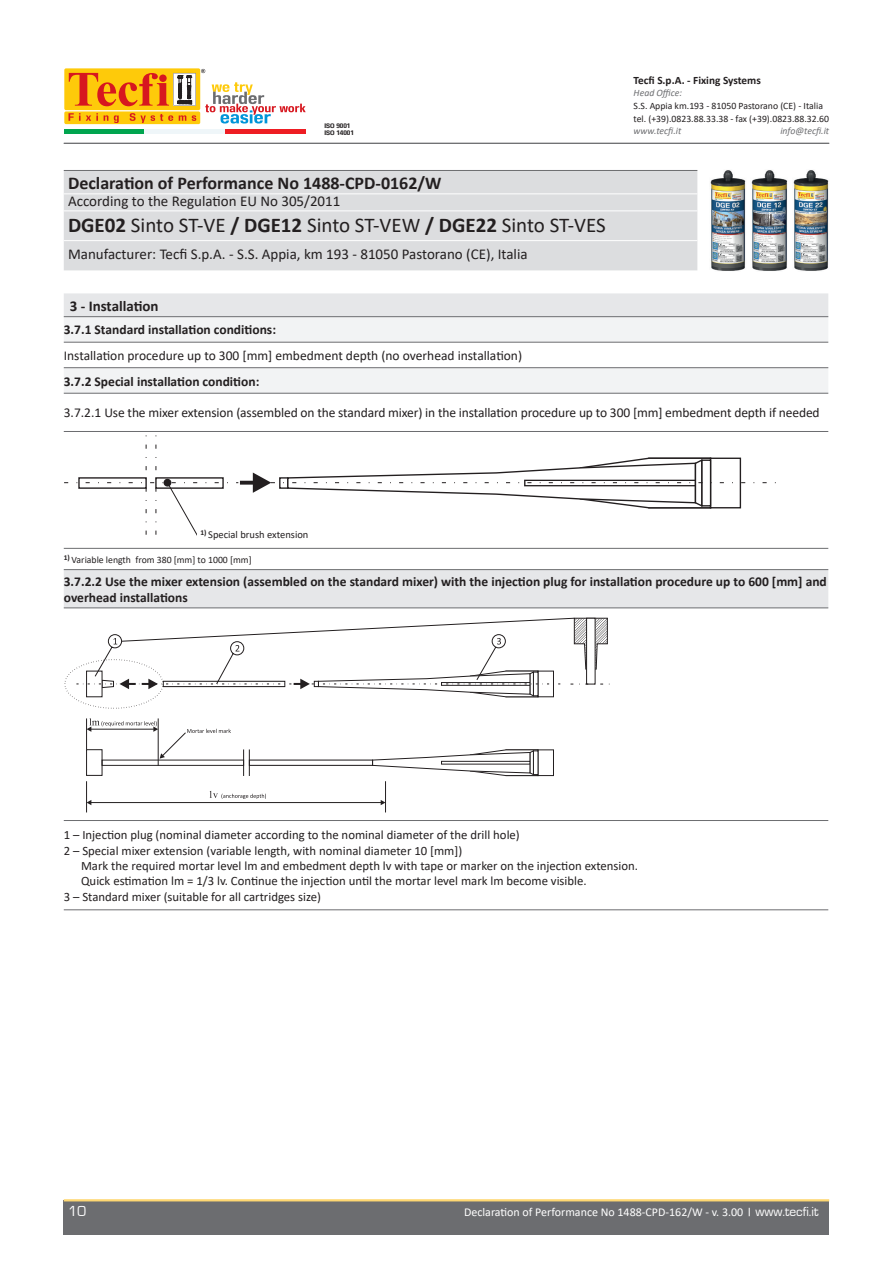
<style>
.page{position:relative;width:893px;height:1263px;background:#fff}
.page>*{position:absolute;margin:0;border:0;box-sizing:border-box;transform-origin:0 0}
.t1{font:21px "Calibri";letter-spacing:-.005em;color:#231f20}
.t2{font:700 18px "Calibri";color:#231f20}
.t3{font:15px "Calibri";color:#231f20}
.t4{font:700 15px "Calibri";color:#231f20}
.t5{font:15px "Eurostile";color:#fff}
.t6{font:700 13.5px/16.2px "Calibri";color:#231f20}
.t7{font:13.5px "Calibri";letter-spacing:-.01em;color:#231f20}
.t8{font:13.5px "Eurostile";color:#fff}
.t9{font:12.75px "Calibri";color:#231f20}
.t10{font:12px "Calibri";color:#fff}
.t11{font:700 11.25px "Calibri";color:#231f20}
.t12{font:10.5px "Calibri";color:#231f20}
.t13{font:9.75px/12.8px "Calibri";color:#231f20}
.t14{font:italic 9.75px "Calibri";color:#6c6d70}
.t15{font:700 6px/7.2px "DDTW00";color:#231f20}
.s1{font-weight:700}
</style>
<div class="page">
<div style="left:64px;top:1200px;width:765px;height:34px;background:#6c6d70"></div>
<hr style="left:64px;top:1199px;width:765px;height:2px;background:#fed772">
<div style="left:64px;top:171px;width:633px;height:99px;background:#dcdddf"></div>
<hr style="left:64px;top:170px;width:633px;height:1px;background:#6c6d70">
<hr style="left:64px;top:193px;width:633px;height:1px;background:#fff">
<hr style="left:64px;top:210px;width:633px;height:1px;background:#fff">
<hr style="left:64px;top:240px;width:633px;height:1px;background:#fff">
<img style="left:710px;top:170px;width:36px;height:101px">
<img style="left:751px;top:170px;width:37px;height:101px">
<img style="left:793px;top:170px;width:36px;height:101px">
<div style="left:64px;top:68px;width:136px;height:42px;background:#feca0a;border-radius:2px"></div>
<div style="left:64px;top:111px;width:136px;height:13px;background:#feca0a;border-radius:2px"></div>
<svg style="left:68px;top:69px;width:238px;height:55px"></svg>
<hr style="left:64px;top:130px;width:81px;height:4px;background:#00a54f">
<hr style="left:145px;top:130px;width:80px;height:4px;background:#eff6f9">
<hr style="left:225px;top:130px;width:81px;height:4px;background:#ee1d23">
<hr style="left:64px;top:143px;width:765px;height:1px;background:#6c6d70">
<svg style="left:64px;top:293px;width:764px;height:315px"></svg>
<svg style="left:64px;top:317px;width:764px;height:76px;fill:#f2f3f4"></svg>
<hr style="left:64px;top:316px;width:764px;height:1px;background:#6c6d70">
<hr style="left:64px;top:342px;width:764px;height:1px;background:#6c6d70">
<hr style="left:64px;top:367px;width:764px;height:1px;background:#6c6d70">
<hr style="left:64px;top:393px;width:764px;height:1px;background:#6c6d70">
<hr style="left:64px;top:431px;width:764px;height:1px;background:#6c6d70">
<hr style="left:64px;top:548px;width:764px;height:1px;background:#6c6d70">
<hr style="left:64px;top:569px;width:764px;height:1px;background:#6c6d70">
<hr style="left:64px;top:608px;width:764px;height:1px;background:#6c6d70">
<hr style="left:64px;top:820px;width:764px;height:1px;background:#6c6d70">
<hr style="left:64px;top:909px;width:764px;height:1px;background:#6c6d70">
<svg style="left:64px;top:433px;width:716px;height:108px"></svg>
<div style="left:538px;top:749px;width:16px;height:27px;background:#fff;border:1px solid #231f20"></div>
<svg style="left:372px;top:749px;width:167px;height:27px"></svg>
<div style="left:249px;top:760px;width:124px;height:6px;border:1px solid #231f20"></div>
<div style="left:86px;top:749px;width:16px;height:27px;background:#fff;border:1px solid #231f20"></div>
<div style="left:102px;top:760px;width:142px;height:6px;border:1px solid #231f20"></div>
<svg style="left:243px;top:749px;width:7px;height:27px"></svg>
<hr style="left:158px;top:718px;width:1px;height:48px;background:#231f20">
<hr style="left:86px;top:718px;width:1px;height:32px;background:#231f20">
<svg style="left:87px;top:718px;width:144px;height:41px"></svg>
<hr style="left:86px;top:781px;width:1px;height:31px;background:#231f20">
<hr style="left:385px;top:781px;width:1px;height:31px;background:#231f20">
<hr style="left:91px;top:802px;width:290px;height:1px;background:#231f20">
<svg style="left:381px;top:800px;width:4px;height:5px"></svg>
<svg style="left:87px;top:800px;width:4px;height:5px"></svg>
<svg style="left:210px;top:791px;width:56px;height:8px"></svg>
<svg style="left:76px;top:617px;width:534px;height:80px"></svg>
<div style="left:198px;top:522px;width:147px;height:20px;background:#fff"></div>
<p class="t15" style="left:324px;top:122px;width:31px">ISO 9001<br>ISO 14001</p>
<h2 class="t2" style="left:68px;top:170px;width:375px">Declaration of Performance No 1488-CPD-0162/W</h2>
<p class="t3" style="left:68px;top:191px;width:274px">According to the Regulation EU No 305/2011</p>
<h1 class="t1" style="left:68px;top:210px;width:539px"><span class="s1">DGE02</span> Sinto ST-VE <span class="s1">/ DGE12</span> Sinto ST-VEW <span class="s1">/ DGE22</span> Sinto ST-VES</h1>
<p class="t3" style="left:68px;top:244px;width:461px">Manufacturer: Tecfi S.p.A. - S.S. Appia, km 193 - 81050 Pastorano (CE), Italia</p>
<p class="t11" style="left:634px;top:72px;width:129px">Tecfi S.p.A. - Fixing Systems</p>
<p class="t14" style="left:634px;top:86px;width:50px">Head Office:</p>
<p class="t13" style="left:634px;top:99px;width:197px">S.S. Appia km.193 - 81050 Pastorano (CE) - Italia tel. (+39).0823.88.33.38 - fax (+39).0823.88.32.60</p>
<p class="t14" style="left:634px;top:124px;width:49px">www.tecfi.it</p>
<p class="t14" style="left:780px;top:124px;width:50px">info@tecfi.it</p>
<p class="t4" style="left:70px;top:295px;width:90px">3 - Installation</p>
<p class="t6" style="left:64px;top:322px;width:214px">3.7.1 Standard installation conditions:</p>
<p class="t7" style="left:64px;top:346px;width:460px">Installation procedure up to 300 [mm] embedment depth (no overhead installation)</p>
<p class="t6" style="left:64px;top:373px;width:197px">3.7.2 Special installation condition:</p>
<p class="t7" style="left:64px;top:404px;width:757px">3.7.2.1 Use the mixer extension (assembled on the standard mixer) in the installation procedure up to 300 [mm] embedment depth if needed</p>
<p class="t12" style="left:200px;top:527px;width:110px"><sup>1)</sup> Special brush extension</p>
<p class="t13" style="left:64px;top:553px;width:189px"><sup>1)</sup> Variable length from 380 [mm] to 1000 [mm]</p>
<p class="t6" style="left:64px;top:573px;width:765px">3.7.2.2 Use the mixer extension (assembled on the standard mixer) with the injection plug for installation procedure up to 600 [mm] and overhead installations</p>
<p class="t9" style="left:64px;top:826px;width:458px">1 – Injection plug (nominal diameter according to the nominal diameter of the drill hole)</p>
<p class="t9" style="left:64px;top:841px;width:400px">2 – Special mixer extension (variable length, with nominal diameter 10 [mm])</p>
<p class="t9" style="left:81px;top:857px;width:559px">Mark the required mortar level lm and embedment depth lv with tape or marker on the injection extension.</p>
<p class="t9" style="left:81px;top:872px;width:507px">Quick estimation lm = 1/3 lv. Continue the injection until the mortar level mark lm become visible.</p>
<p class="t9" style="left:64px;top:887px;width:259px">3 – Standard mixer (suitable for all cartridges size)</p>
<p class="t5" style="left:68px;top:1203px;width:20px">10</p>
<p class="t10" style="left:464px;top:1204px;width:281px">Declaration of Performance No 1488-CPD-162/W - v. 3.00</p>
<p class="t8" style="left:755px;top:1204px;width:65px">www.tecfi.it</p>
</div>
